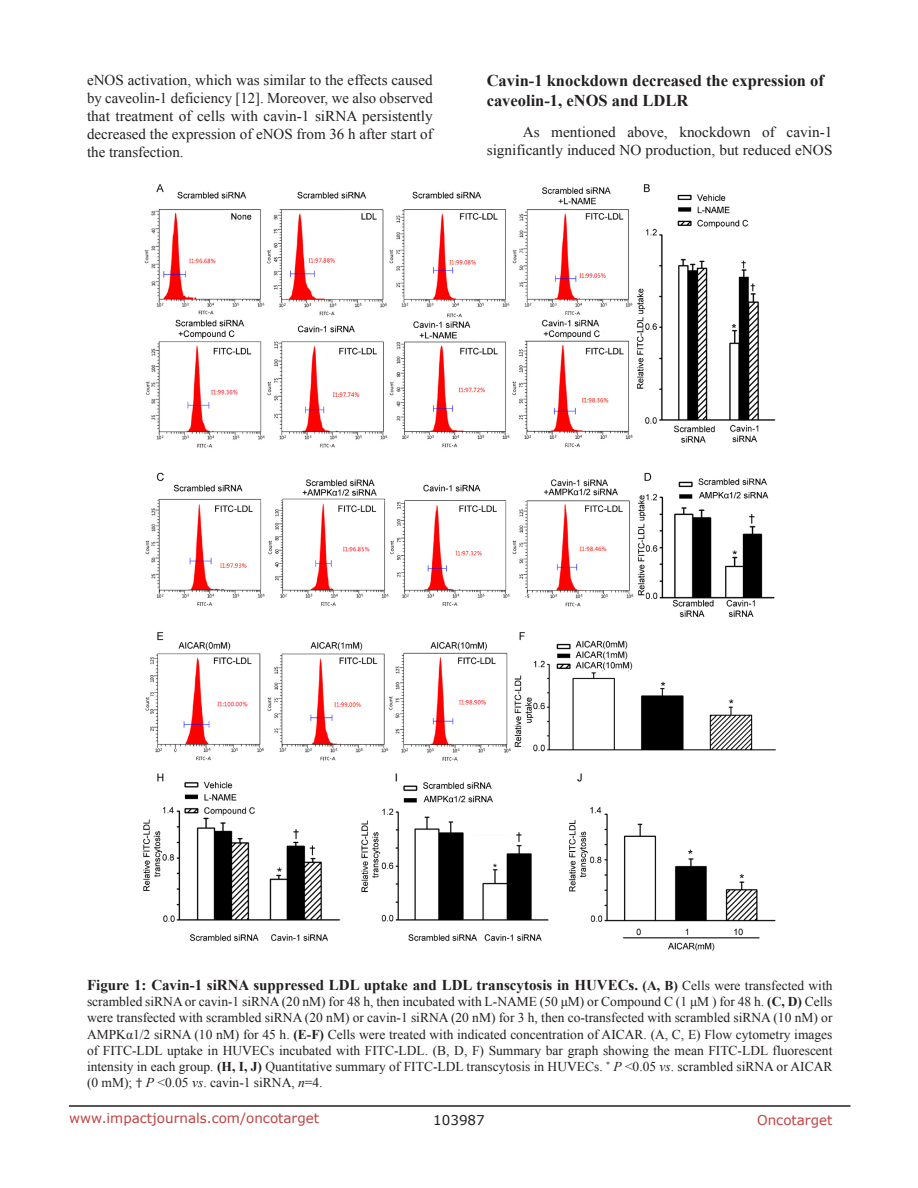
<style>
.page{position:relative;width:918px;height:1188px;background:#fff}
.page>*{position:absolute;margin:0;border:0;box-sizing:border-box;transform-origin:0 0}
.SubHeading{font:700 16.5px/19.8px "Times New Roman";color:#231f20}
.BodyText{font:15px/18px "Times New Roman";color:#231f20;text-align:justify}
.figuretext{font:700 15px "Times New Roman";color:#231f20}
.figuretext-2{font:13.5px/16.2px "Times New Roman";color:#231f20;text-align:justify}
.t1{font:13.5px "Verdana";color:#c24141}
.t2{font:13.5px "Verdana";color:#231f20}
.s1{font-size:13.5px}
.s2{font-weight:400;font-size:13.5px}
.s3{font-weight:700}
.s4{font-style:italic}
.s5{font-family:"Myriad Pro"}
</style>
<div class="page">
<hr style="left:69px;top:1105px;width:781px;height:2px;background:#231f20">
<img style="left:143px;top:184px;width:633px;height:767px">
<p class="BodyText" style="left:87px;top:71px;width:347px">eNOS activation, which was similar to the effects caused by caveolin-1 deficiency [12]. Moreover, we also observed that treatment of cells with cavin-1 siRNA persistently decreased the expression of eNOS from 36 h after start of the transfection.</p>
<p class="SubHeading" style="left:487px;top:70px;width:339px">Cavin-1 knockdown decreased the expression of caveolin-1, eNOS and LDLR</p>
<p class="BodyText" style="left:487px;top:123px;width:347px;text-align:right">As mentioned above, knockdown of cavin-1 significantly induced NO production, but reduced eNOS</p>
<p class="figuretext" style="left:87px;top:975px;width:747px">Figure 1: Cavin-1 siRNA suppressed LDL uptake and LDL transcytosis in HUVECs. <span class="s1">(A, B)</span> <span class="s2">Cells were transfected with</span></p>
<p class="figuretext-2" style="left:87px;top:993px;width:747px">scrambled siRNA or cavin-1 siRNA (20 nM) for 48 h, then incubated with L-NAME (50 μM) or Compound C (1 μM ) for 48 h. <span class="s3">(C, D)</span> Cells were transfected with scrambled siRNA (20 nM) or cavin-1 siRNA (20 nM) for 3 h, then co-transfected with scrambled siRNA (10 nM) or AMPKα1/2 siRNA (10 nM) for 45 h. <span class="s3">(E-F)</span> Cells were treated with indicated concentration of AICAR. (A, C, E) Flow cytometry images of FITC-LDL uptake in HUVECs incubated with FITC-LDL. (B, D, F) Summary bar graph showing the mean FITC-LDL fluorescent intensity in each group. <span class="s3">(H, I, J)</span> Quantitative summary of FITC-LDL transcytosis in HUVECs. <sup>*</sup> <span class="s4">P</span> &lt;0.05 <span class="s4">vs</span>. scrambled siRNA or AICAR (0 mM); <span class="s5">†</span> <span class="s4">P</span> &lt;0.05 <span class="s4">vs</span>. cavin-1 siRNA, <span class="s4">n</span>=4.</p>
<p class="t1" style="left:69px;top:1109px;width:252px">www.impactjournals.com/oncotarget</p>
<p class="t2" style="left:433px;top:1111px;width:53px">103987</p>
<p class="t1" style="left:757px;top:1111px;width:77px">Oncotarget</p>
</div>
